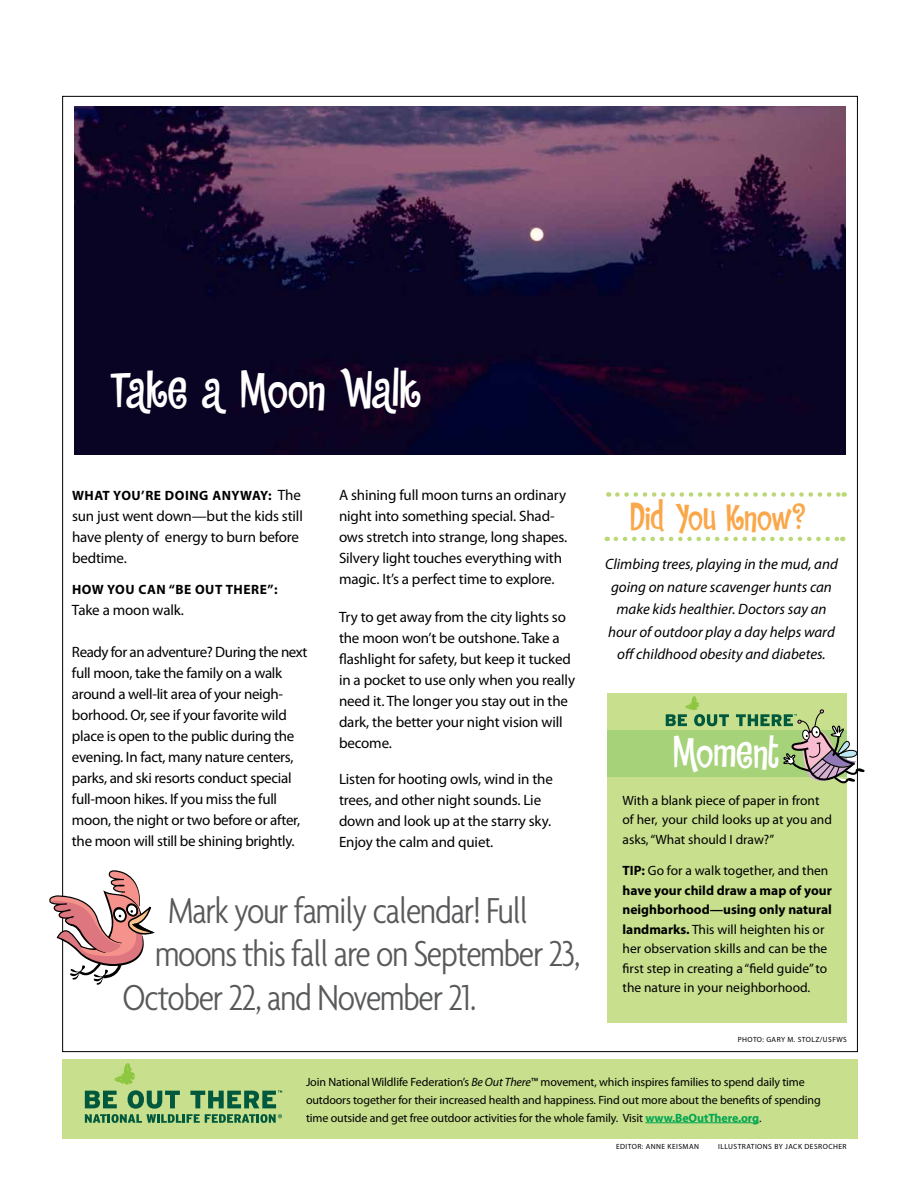
<style>
.page{position:relative;width:918px;height:1188px;background:#fff}
.page>*{position:absolute;margin:0;border:0;box-sizing:border-box;transform-origin:0 0}
.t1{font:48px "Countryhouse";letter-spacing:-.06em;color:#fff}
.t2{font:40.5px "Countryhouse";letter-spacing:-.03em;color:#fff}
.t3{font:300 condensed 39px "Agenda";letter-spacing:-.03em;color:#58595b}
.t4{font:35.25px "Countryhouse";letter-spacing:-.045em;color:#faa74a}
.t5{font:15px/21px "Myriad Pro";letter-spacing:-.01em;color:#000}
.t6{font:italic 15px/22.5px "Myriad Pro";color:#000;text-align:center}
.t7{font:13.5px/19.5px "Myriad Pro";color:#000}
.t8{font:700 13.5px "Myriad Pro";letter-spacing:.04em;color:#000}
.t9{font:12px/18px "Myriad Pro";letter-spacing:-.01em;color:#000}
.t10{font:7.5px "Myriad Pro";letter-spacing:.06em;color:#000}
.s1{font-weight:400;font-size:15px}
.s2{font-weight:700}
.s3{font-style:italic}
.s4{font-weight:700;color:#00a651}
</style>
<div class="page">
<div style="left:62px;top:1059px;width:796px;height:79px;background:#c8df8d"></div>
<svg style="left:85px;top:1063px;width:197px;height:60px"></svg>
<hr style="left:645px;top:1122px;width:114px;height:1px;background:#00a651">
<img style="left:74px;top:107px;width:772px;height:348px">
<svg style="left:49px;top:869px;width:106px;height:116px"></svg>
<svg style="left:616px;top:537px;width:227px;height:4px"></svg>
<svg style="left:617px;top:492px;width:228px;height:5px"></svg>
<div style="left:608px;top:693px;width:239px;height:330px;background:#c8df8e"></div>
<svg style="left:666px;top:696px;width:63px;height:30px"></svg>
<div style="left:608px;top:730px;width:239px;height:47px;background:#a6d279"></div>
<svg style="left:736px;top:708px;width:129px;height:95px"></svg>
<h1 class="t1" style="left:109px;top:356px;width:314px">Take a Moon Walk</h1>
<p class="t8" style="left:72px;top:486px;width:230px">WHAT YOU’RE DOING ANYWAY: <span class="s1">The</span></p>
<p class="t5" style="left:72px;top:505px;width:232px">sun just went down—but the kids still have plenty of energy to burn before bedtime.</p>
<p class="t8" style="left:72px;top:581px;width:207px">HOW YOU CAN “BE OUT THERE”:</p>
<p class="t5" style="left:72px;top:600px;width:114px">Take a moon walk.</p>
<p class="t5" style="left:72px;top:642px;width:237px">Ready for an adventure? During the next full moon, take the family on a walk around a well-lit area of your neigh&shy;borhood. Or, see if your favorite wild place is open to the public during the evening. In fact, many nature centers, parks, and ski resorts conduct special full-moon hikes. If you miss the full moon, the night or two before or after, the moon will still be shining brightly.</p>
<p class="t5" style="left:339px;top:484px;width:230px">A shining full moon turns an ordinary night into something special. Shad&shy;ows stretch into strange, long shapes.<br>Silvery light touches everything with magic. It’s a perfect time to explore.</p>
<p class="t5" style="left:339px;top:606px;width:238px">Try to get away from the city lights so the moon won’t be outshone. Take a flashlight for safety, but keep it tucked in a pocket to use only when you really need it. The longer you stay out in the dark, the better your night vision will become.</p>
<p class="t5" style="left:339px;top:768px;width:215px">Listen for hooting owls, wind in the trees, and other night sounds. Lie down and look up at the starry sky.<br>Enjoy the calm and quiet.</p>
<h3 class="t3" style="left:168px;top:889px;width:362px">Mark your family calendar! Full</h3>
<h3 class="t3" style="left:155px;top:932px;width:427px">moons this fall are on September 23,</h3>
<h3 class="t3" style="left:123px;top:976px;width:355px">October 22, and November 21.</h3>
<h3 class="t4" style="left:630px;top:492px;width:178px">Did You Know?</h3>
<p class="t6" style="left:605px;top:553px;width:234px">Climbing trees, playing in the mud, and going on nature scavenger hunts can make kids healthier. Doctors say an hour of outdoor play a day helps ward off childhood obesity and diabetes.</p>
<h2 class="t2" style="left:673px;top:723px;width:109px">Moment</h2>
<p class="t7" style="left:623px;top:790px;width:211px">With a blank piece of paper in front of her, your child looks up at you and asks, “What should I draw?”</p>
<p class="t7" style="left:623px;top:861px;width:211px"><span class="s2">TIP:</span> Go for a walk together, and then <span class="s2">have your child draw a map of your neighborhood—using only natural landmarks.</span> This will heighten his or her observation skills and can be the first step in creating a “field guide” to the nature in your neighborhood.</p>
<p class="t10" style="left:738px;top:1035px;width:111px">PHOTO: GARY M. STOLZ/USFWS</p>
<p class="t9" style="left:306px;top:1072px;width:516px">Join National Wildlife Federation’s <span class="s3">Be Out There</span>™ movement, which inspires families to spend daily time outdoors together for their increased health and happiness. Find out more about the benefits of spending time outside and get free outdoor activities for the whole family. Visit <span class="s4">www.BeOutThere.org</span>.</p>
<p class="t10" style="left:616px;top:1141px;width:84px">EDITOR: ANNE KEISMAN</p>
<p class="t10" style="left:718px;top:1141px;width:130px">ILLUSTRATIONS BY JACK DESROCHER</p>
</div>
